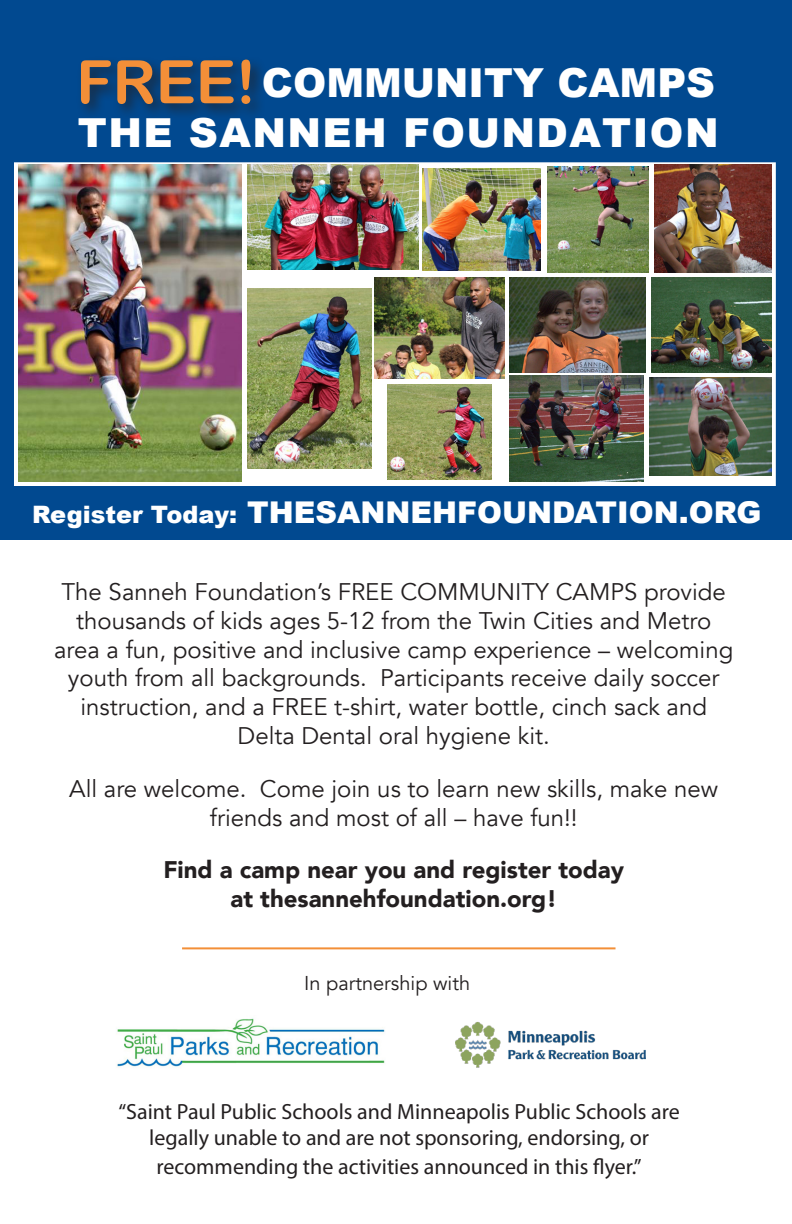
<style>
.page{position:relative;width:792px;height:1224px;background:#fff}
.page>*{position:absolute;margin:0;border:0;box-sizing:border-box;transform-origin:0 0}
.t1{font:60px "Arial Rounded MT Bold";color:#f38f38}
.t2{font:900 40px "Arial";letter-spacing:.035em;color:#fff}
.t3{font:900 40px "Arial";color:#fff}
.t4{font:900 30px "Arial";color:#fff}
.t5{font:24px/28.8px "Avenir";color:#231f20;text-align:center}
.t6{font:900 24px "Avenir";color:#231f20}
.t7{font:22px/26.4px "Myriad Pro";color:#231f20;text-align:center}
.t8{font:20px "Avenir";color:#231f20}
.s1{font-size:24px}
</style>
<div class="page">
<div style="left:0;top:0;width:792px;height:491px;background:#014990"></div>
<div style="left:77px;top:56px;width:190px;height:64px;background:#231f20;opacity:.69"></div>
<hr style="left:182px;top:947px;width:434px;height:2px;background:#f38f37">
<div style="left:14px;top:162px;width:762px;height:329px;background:#fff;border:2px solid #fff"></div>
<img style="left:247px;top:288px;width:125px;height:181px">
<img style="left:650px;top:378px;width:122px;height:97px">
<img style="left:652px;top:277px;width:120px;height:95px">
<img style="left:248px;top:165px;width:171px;height:105px">
<img style="left:18px;top:164px;width:223px;height:318px">
<img style="left:423px;top:169px;width:117px;height:102px">
<img style="left:547px;top:166px;width:101px;height:106px">
<img style="left:509px;top:376px;width:134px;height:106px">
<img style="left:375px;top:277px;width:130px;height:102px">
<img style="left:509px;top:277px;width:137px;height:95px">
<img style="left:655px;top:164px;width:117px;height:109px">
<div style="left:0;top:486px;width:792px;height:54px;background:#014990"></div>
<img style="left:117px;top:1018px;width:268px;height:49px">
<img style="left:455px;top:1022px;width:190px;height:46px">
<img style="left:387px;top:385px;width:105px;height:95px">
<p class="t1" style="left:76px;top:47px;width:181px">FREE!</p>
<p class="t3" style="left:262px;top:54px;width:455px">COMMUNITY CAMPS</p>
<p class="t2" style="left:78px;top:103px;width:642px">THE SANNEH FOUNDATION</p>
<p class="t4" style="left:32px;top:491px;width:731px"><span class="s1">Register Today:</span> THESANNEHFOUNDATION.ORG</p>
<p class="t5" style="left:54px;top:578px;width:681px">The Sanneh Foundation’s FREE COMMUNITY CAMPS provide thousands of kids ages 5-12 from the Twin Cities and Metro area a fun, positive and inclusive camp experience – welcoming youth from all backgrounds. Participants receive daily soccer instruction, and a FREE t-shirt, water bottle, cinch sack and Delta Dental oral hygiene kit.</p>
<p class="t5" style="left:69px;top:774px;width:650px">All are welcome. Come join us to learn new skills, make new friends and most of all – have fun!!</p>
<p class="t6" style="left:163px;top:849px;width:462px">Find a camp near you and register today</p>
<p class="t6" style="left:230px;top:878px;width:328px">at thesannehfoundation.org!</p>
<p class="t8" style="left:304px;top:971px;width:167px">In partnership with</p>
<p class="t7" style="left:118px;top:1098px;width:563px">“Saint Paul Public Schools and Minneapolis Public Schools are legally unable to and are not sponsoring, endorsing, or</p>
<p class="t7" style="left:157px;top:1153px;width:487px">recommending the activities announced in this flyer.”</p>
</div>
